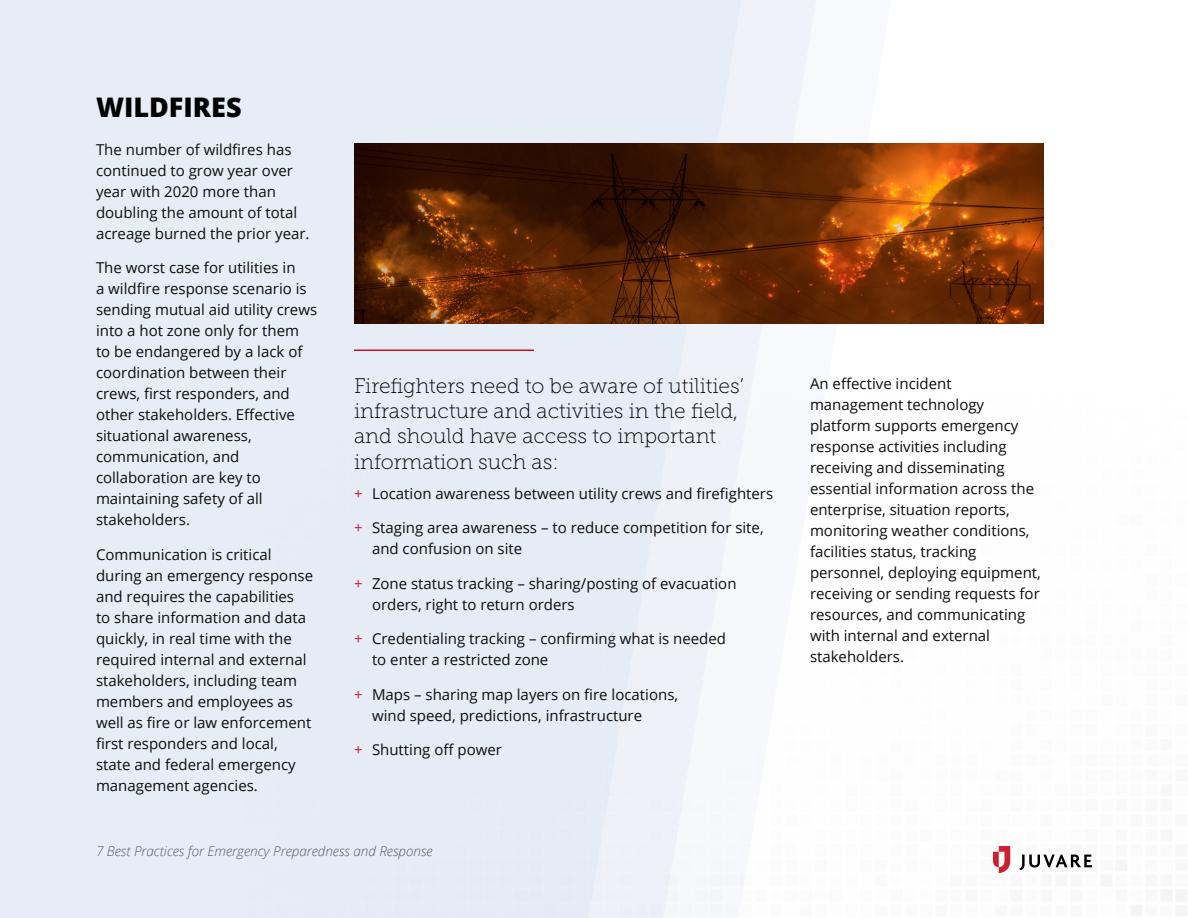
<style>
.page{position:relative;width:1188px;height:918px;background:#fff}
.page>*{position:absolute;margin:0;border:0;box-sizing:border-box;transform-origin:0 0}
.t1{font:800 27px "Open Sans";color:#000}
.t2{font:21px/25.2px "Museo Slab 100";color:#000}
.t3{font:15px/21px "Open Sans";color:#0d0d0d}
.t4{font:italic 300 13.5px "Open Sans";color:#636466}
.s1{color:#d01a38}
</style>
<div class="page">
<svg style="left:1019px;top:855px;width:73px;height:15px"></svg>
<svg style="left:993px;top:846px;width:17px;height:27px"></svg>
<div style="left:741px;top:0;width:75px;height:897px;background:#f6f8fb"></div>
<div style="left:0;top:0;width:741px;height:918px;background:#e7edf6"></div>
<hr style="left:354px;top:350px;width:180px;height:1px;background:#ce0e2d">
<img style="left:354px;top:143px;width:690px;height:180px">
<h1 class="t1" style="left:96px;top:86px;width:147px">WILDFIRES</h1>
<p class="t3" style="left:96px;top:138px;width:215px">The number of wildfires has continued to grow year over year with 2020 more than doubling the amount of total acreage burned the prior year.</p>
<p class="t3" style="left:96px;top:257px;width:223px">The worst case for utilities in<br>a wildfire response scenario is sending mutual aid utility crews into a hot zone only for them to be endangered by a lack of coordination between their crews, first responders, and other stakeholders. Effective situational awareness, communication, and collaboration are key to maintaining safety of all stakeholders.</p>
<p class="t3" style="left:96px;top:543px;width:219px">Communication is critical during an emergency response and requires the capabilities<br>to share information and data quickly, in real time with the required internal and external stakeholders, including team members and employees as well as fire or law enforcement first responders and local, state and federal emergency management agencies.</p>
<h2 class="t2" style="left:354px;top:373px;width:392px">Firefighters need to be aware of utilities’ infrastructure and activities in the field, and should have access to important information such as:</h2>
<p class="t3" style="left:354px;top:482px;width:421px"><span class="s1">+</span> Location awareness between utility crews and firefighters</p>
<p class="t3" style="left:372px;top:517px;width:393px;text-indent:-18px"><span class="s1">+</span> Staging area awareness – to reduce competition for site, and confusion on site</p>
<p class="t3" style="left:372px;top:572px;width:366px;text-indent:-18px"><span class="s1">+</span> Zone status tracking – sharing/posting of evacuation orders, right to return orders</p>
<p class="t3" style="left:372px;top:628px;width:356px;text-indent:-18px"><span class="s1">+</span> Credentialing tracking – confirming what is needed to enter a restricted zone</p>
<p class="t3" style="left:372px;top:683px;width:308px;text-indent:-18px"><span class="s1">+</span> Maps – sharing map layers on fire locations, wind speed, predictions, infrastructure</p>
<p class="t3" style="left:354px;top:739px;width:149px"><span class="s1">+</span> Shutting off power</p>
<p class="t4" style="left:96px;top:842px;width:338px">7 Best Practices for Emergency Preparedness and Response</p>
<p class="t3" style="left:810px;top:372px;width:232px">An effective incident management technology platform supports emergency response activities including receiving and disseminating essential information across the enterprise, situation reports, monitoring weather conditions, facilities status, tracking personnel, deploying equipment, receiving or sending requests for resources, and communicating with internal and external stakeholders.</p>
</div>
